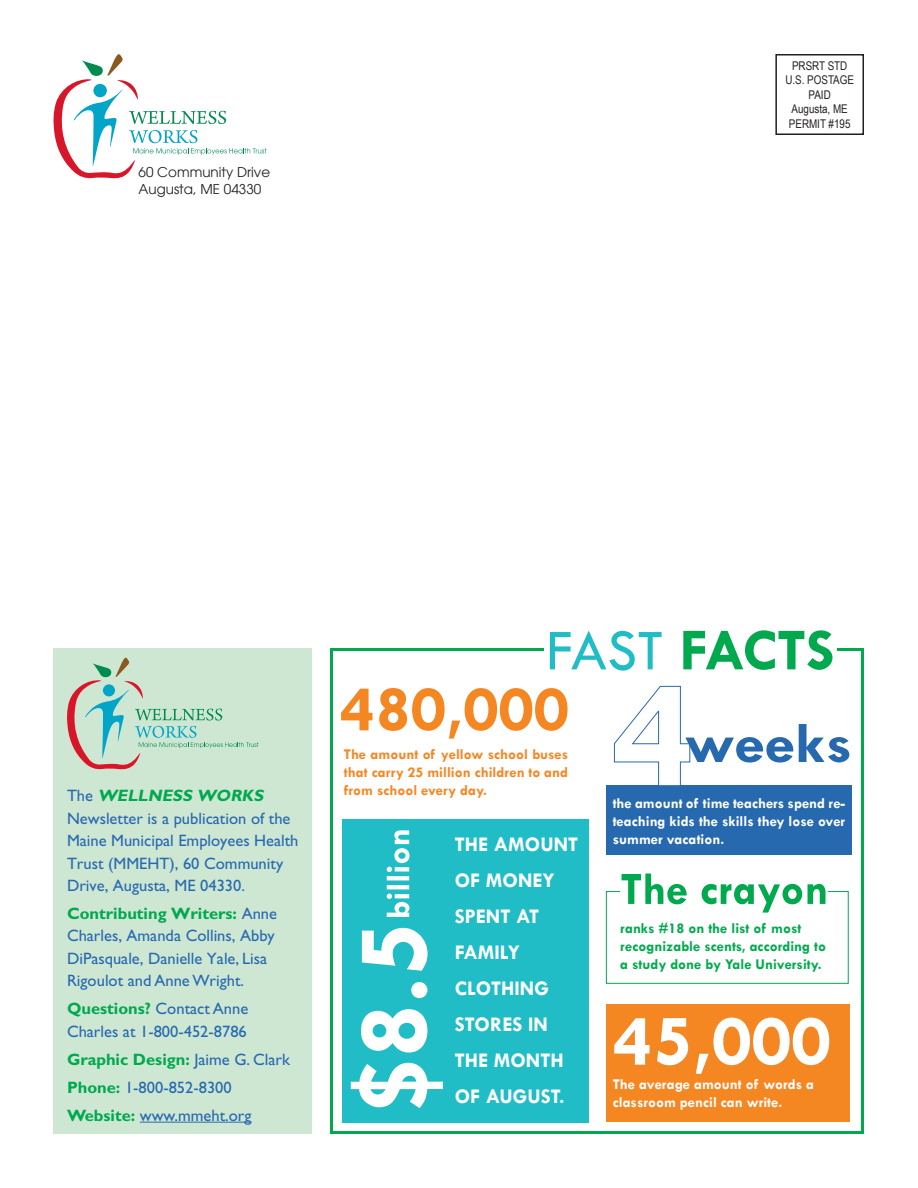
<style>
.page{position:relative;width:918px;height:1188px;background:#fff}
.page>*{position:absolute;margin:0;border:0;box-sizing:border-box;transform-origin:0 0}
.Body_text{font:700 60px "Tw Cen";letter-spacing:-.025em;color:#00a94e}
.t1{font:700 21px/36px "Tw Cen";color:#fff}
.Body_text-2{font:16.5px/22.5px "Gill Sans";color:#2769af}
.Body_text-3{font:700 16.5px "Gill Sans";color:#00a94e}
.t2{font:700 15px/18px "Tw Cen";color:#fff;text-align:justify}
.t3{font:700 15px/18px "Tw Cen";color:#00a94e}
.t4{font:700 15px/18px "Tw Cen";color:#f58723;text-align:justify}
.t5{font:13.5px "Avant Garde";color:#231f20}
.Body_text-4{font:12px "Arial Narrow";color:#231f20}
.s1{font-weight:700;font-style:italic;color:#00a94e}
.s2{font-weight:700;color:#00a94e}
.s3{font-weight:400;color:#2769af}
.s4{font-weight:400;color:#21bdc7}
</style>
<div class="page">
<div style="left:606px;top:1004px;width:243px;height:118px;background:#f58723"></div>
<div style="left:343px;top:820px;width:246px;height:303px;background:#21bdc7"></div>
<div style="left:330px;top:648px;width:534px;height:486px;border:3px solid #00a94e"></div>
<div style="left:775px;top:54px;width:89px;height:81px;border:2px solid #231f20"></div>
<div style="left:54px;top:648px;width:258px;height:486px;background:#cee7d3"></div>
<hr style="left:140px;top:1122px;width:112px;height:1px;background:#2769af">
<svg style="left:54px;top:54px;width:213px;height:124px"></svg>
<div style="left:544px;top:617px;width:293px;height:64px;background:#fff"></div>
<div style="left:606px;top:786px;width:246px;height:69px;background:#2769af"></div>
<div style="left:606px;top:891px;width:243px;height:93px;border:1px solid #00a94e"></div>
<svg style="left:67px;top:658px;width:192px;height:111px"></svg>
<svg style="left:622px;top:874px;width:204px;height:39px"></svg>
<svg style="left:614px;top:1018px;width:215px;height:56px"></svg>
<svg style="left:351px;top:928px;width:92px;height:180px"></svg>
<svg style="left:387px;top:830px;width:23px;height:87px"></svg>
<svg style="left:341px;top:688px;width:227px;height:51px"></svg>
<svg style="left:613px;top:685px;width:236px;height:101px"></svg>
<p class="t5" style="left:139px;top:164px;width:133px">60 Community Drive</p>
<p class="t5" style="left:139px;top:181px;width:124px">Augusta, ME 04330</p>
<p class="Body_text-4" style="left:792px;top:57px;width:57px">PRSRT STD</p>
<p class="Body_text-4" style="left:785px;top:71px;width:70px">U.S. POSTAGE</p>
<p class="Body_text-4" style="left:809px;top:86px;width:24px">PAID</p>
<p class="Body_text-4" style="left:792px;top:100px;width:58px">Augusta, ME</p>
<p class="Body_text-4" style="left:789px;top:115px;width:63px">PERMIT #195</p>
<p class="Body_text-2" style="left:67px;top:784px;width:233px">T h e <span class="s1">WELLNESS WORKS<br></span>Newsletter is a publication of the<br>Maine Municipal Employees Health<br>Trust (MMEHT), 60 Community<br>Drive, Augusta, ME 04330.</p>
<p class="Body_text-2" style="left:67px;top:902px;width:212px"><span class="s2">Contributing Writers:</span> Anne<br>Charles, Amanda Collins, Abby<br>DiPasquale, Danielle Yale, Lisa<br>Rigoulot and Anne Wright.</p>
<p class="Body_text-2" style="left:67px;top:998px;width:183px"><span class="s2">Questions?</span> Contact Anne<br>Charles at 1-800-452-8786</p>
<p class="Body_text-3" style="left:67px;top:1049px;width:224px">Graphic Design: <span class="s3">Jaime G. Clark</span></p>
<p class="Body_text-2" style="left:67px;top:1076px;width:166px"><span class="s2">Phone:</span> 1-800-852-8300</p>
<p class="Body_text-2" style="left:67px;top:1104px;width:186px"><span class="s2">Website:</span> www.mmeht.org</p>
<p class="Body_text" style="left:546px;top:614px;width:290px"><span class="s4">FAST</span> FACTS</p>
<p class="t4" style="left:344px;top:745px;width:226px">The amount of yellow school buses that carry 25 million children to and from school every day.</p>
<p class="t1" style="left:455px;top:826px;width:125px">THE AMOUNT<br>OF MONEY<br>SPENT AT<br>FAMILY<br>CLOTHING<br>STORES IN<br>THE MONTH<br>OF AUGUST.</p>
<p class="t2" style="left:613px;top:793px;width:234px">the amount of time teachers spend re&shy;teaching kids the skills they lose over summer vacation.</p>
<p class="t3" style="left:620px;top:919px;width:207px">ranks #18 on the list of most recognizable scents, according to a study done by Yale University.</p>
<p class="t2" style="left:613px;top:1075px;width:203px">The average amount of words a classroom pencil can write.</p>
</div>
